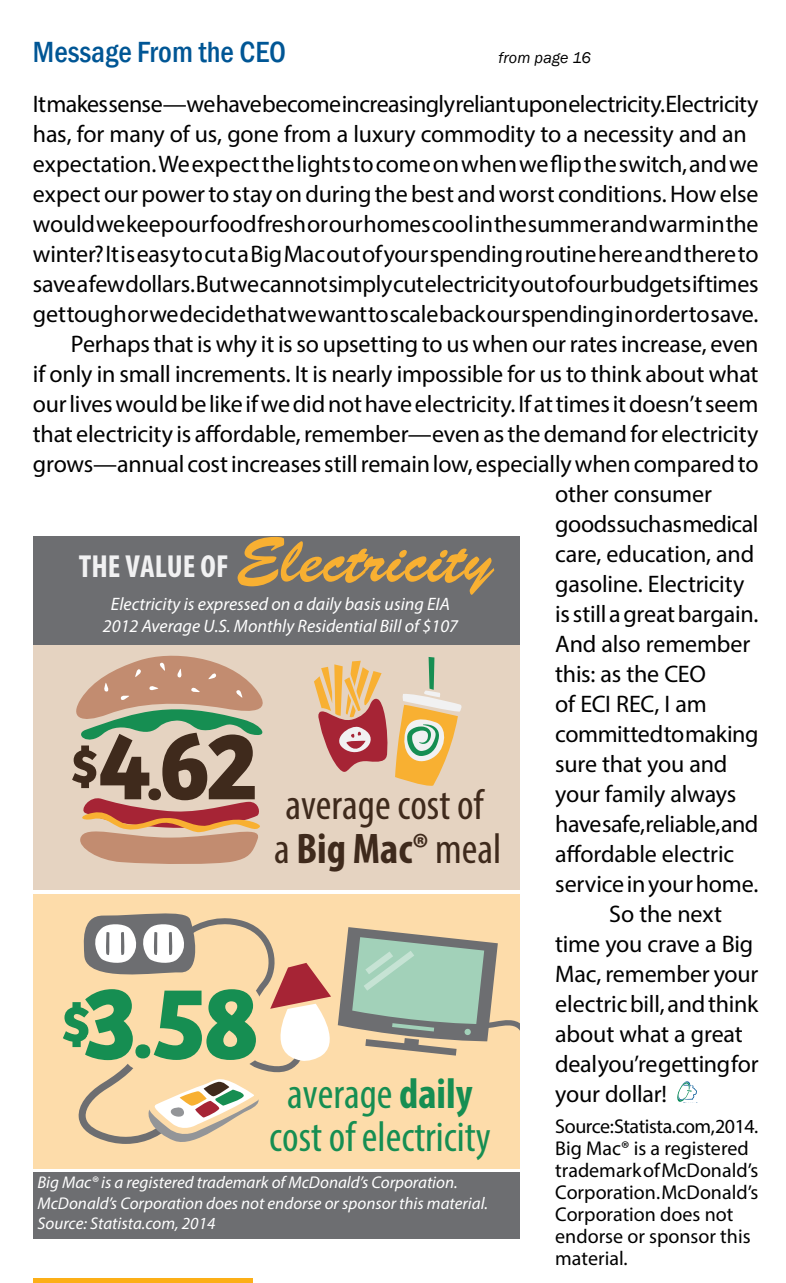
<style>
.page{position:relative;width:786px;height:1283px;background:#fff}
.page>*{position:absolute;margin:0;border:0;box-sizing:border-box;transform-origin:0 0}
.t1{font:64px "Brush Script Std";color:#f8b032}
.t2{font:condensed 43px/43.6px "Myriad Pro";color:#168e52;text-align:center}
.t3{font:condensed 43px/43.6px "Myriad Pro";color:#3f2a1c}
.t4{font:500 condensed 30px "Franklin Gothic";color:#005695}
.t5{font:24px "Myriad Pro";letter-spacing:-.01em;color:#000}
.t6{font:20px/22px "Myriad Pro";color:#000}
.t7{font:italic 18px/21.6px "Myriad Pro";color:#fff;text-align:center}
.t8{font:italic 17px/20.4px "Myriad Pro";color:#fff}
.t9{font:italic 16px "Franklin Gothic";letter-spacing:.01em;color:#000}
.s1{font-family:"Myriad Pro";font-weight:700;font-stretch:condensed;font-size:32px;color:#f1f1f2}
.s2{font-weight:700}
</style>
<div class="page">
<div style="left:33px;top:1278px;width:220px;height:5px;background:#fcaf17"></div>
<svg style="left:677px;top:1081px;width:20px;height:21px"></svg>
<div style="left:33px;top:536px;width:486px;height:120px;background:#6d6e71"></div>
<div style="left:33px;top:645px;width:486px;height:245px;background:#e5d3c1"></div>
<div style="left:33px;top:894px;width:486px;height:274px;background:#fddcaa"></div>
<svg style="left:314px;top:657px;width:148px;height:129px"></svg>
<div style="left:33px;top:1172px;width:486px;height:66px;background:#6d6e71"></div>
<svg style="left:72px;top:655px;width:191px;height:209px"></svg>
<svg style="left:63px;top:913px;width:456px;height:231px"></svg>
<p class="t4" style="left:33px;top:32px;width:254px">Message From the CEO</p>
<p class="t5" style="left:33px;top:89px;width:727px">It makes sense—we have become increasingly reliant upon electricity. Electricity</p>
<p class="t5" style="left:33px;top:119px;width:715px">has, for many of us, gone from a luxury commodity to a necessity and an</p>
<p class="t5" style="left:33px;top:149px;width:727px">expectation. We expect the lights to come on when we flip the switch, and we</p>
<p class="t5" style="left:33px;top:179px;width:727px">expect our power to stay on during the best and worst conditions. How else</p>
<p class="t5" style="left:33px;top:209px;width:727px">would we keep our food fresh or our homes cool in the summer and warm in the</p>
<p class="t5" style="left:33px;top:239px;width:727px">winter? It is easy to cut a Big Mac out of your spending routine here and there to</p>
<p class="t5" style="left:33px;top:269px;width:727px">save a few dollars. But we cannot simply cut electricity out of our budgets if times</p>
<p class="t5" style="left:33px;top:299px;width:727px">get tough or we decide that we want to scale back our spending in order to save.</p>
<p class="t5" style="left:71px;top:329px;width:689px">Perhaps that is why it is so upsetting to us when our rates increase, even</p>
<p class="t5" style="left:33px;top:359px;width:727px">if only in small increments. It is nearly impossible for us to think about what</p>
<p class="t5" style="left:33px;top:389px;width:727px">our lives would be like if we did not have electricity. If at times it doesn’t seem</p>
<p class="t5" style="left:33px;top:419px;width:727px">that electricity is affordable, remember—even as the demand for electricity</p>
<p class="t5" style="left:33px;top:449px;width:727px">grows—annual cost increases still remain low, especially when compared to</p>
<p class="t5" style="left:555px;top:479px;width:158px">other consumer</p>
<p class="t5" style="left:555px;top:509px;width:205px">goods such as medical</p>
<p class="t5" style="left:555px;top:539px;width:200px">care, education, and</p>
<p class="t5" style="left:555px;top:569px;width:191px">gasoline. Electricity</p>
<p class="t5" style="left:555px;top:599px;width:205px">is still a great bargain.</p>
<p class="t5" style="left:555px;top:629px;width:196px">And also remember</p>
<p class="t5" style="left:555px;top:659px;width:152px">this: as the CEO</p>
<p class="t5" style="left:555px;top:689px;width:153px">of ECI REC, I am</p>
<p class="t5" style="left:555px;top:719px;width:205px">committed to making</p>
<p class="t5" style="left:555px;top:749px;width:174px">sure that you and</p>
<p class="t5" style="left:555px;top:779px;width:183px">your family always</p>
<p class="t5" style="left:555px;top:809px;width:205px">have safe, reliable, and</p>
<p class="t5" style="left:555px;top:839px;width:180px">affordable electric</p>
<p class="t5" style="left:555px;top:869px;width:205px">service in your home.</p>
<p class="t5" style="left:609px;top:899px;width:114px">So the next</p>
<p class="t5" style="left:555px;top:929px;width:199px">time you crave a Big</p>
<p class="t5" style="left:555px;top:959px;width:205px">Mac, remember your</p>
<p class="t5" style="left:555px;top:989px;width:205px">electric bill, and think</p>
<p class="t5" style="left:555px;top:1019px;width:189px">about what a great</p>
<p class="t5" style="left:555px;top:1049px;width:205px">deal you’re getting for</p>
<p class="t5" style="left:555px;top:1079px;width:113px">your dollar!</p>
<p class="t6" style="left:555px;top:1115px;width:205px">Source: Statista.com, 2014.<br>Big Mac® is a registered trademark of McDonald’s<br>Corporation. McDonald’s<br>Corporation does not endorse or sponsor this material.</p>
<p class="t9" style="left:498px;top:47px;width:94px">from page 16</p>
<p class="t1" style="left:79px;top:524px;width:415px"><span class="s1">THE VALUE OF</span> Electricity</p>
<p class="t7" style="left:103px;top:593px;width:356px">Electricity is expressed on a daily basis using EIA<br>2012 Average U.S. Monthly Residential Bill of $107</p>
<p class="t3" style="left:274px;top:782px;width:229px">average cost of<br>a <span class="s2">Big Mac®</span> meal</p>
<p class="t2" style="left:269px;top:1071px;width:223px">average <span class="s2">daily </span>cost of electricity</p>
<p class="t8" style="left:37px;top:1172px;width:452px">Big Mac® is a registered trademark of McDonald’s Corporation.<br>McDonald’s Corporation does not endorse or sponsor this material.<br>Source: Statista.com, 2014</p>
</div>
